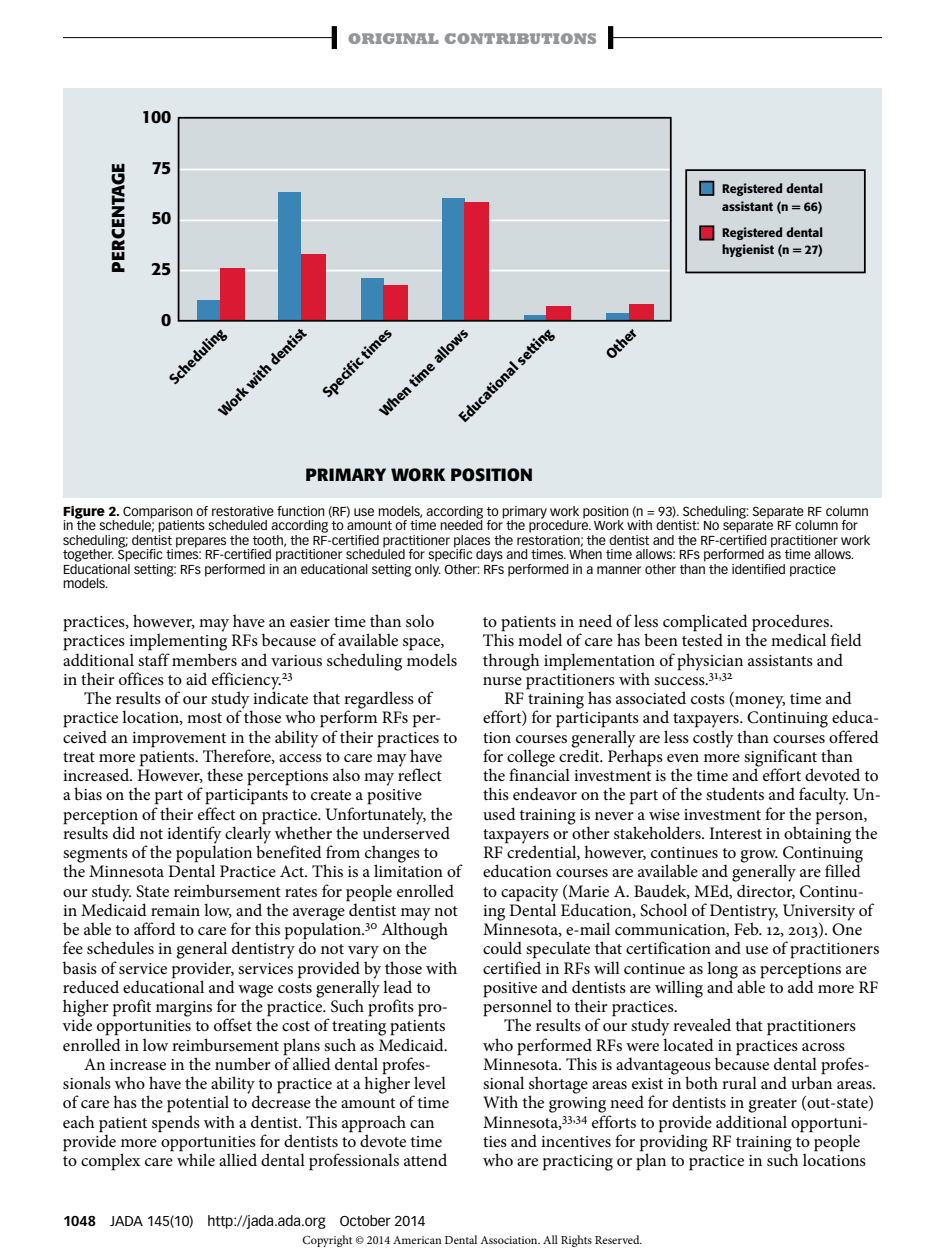
<style>
.page{position:relative;width:945px;height:1260px;background:#fff}
.page>*{position:absolute;margin:0;border:0;box-sizing:border-box;transform-origin:0 0}
.t1{font:17.5px/19.2px "Minion Pro";color:#000}
.t2{font:700 17.5px "Formata";letter-spacing:.02em;color:#000}
.t3{font:500 17.5px "Formata";letter-spacing:-.02em;color:#000}
.t4{font:800 15.75px "Rockwell";color:#939598}
.t5{font:500 14px "Formata";color:#000}
.t6{font:14px "Vectora LH";color:#000}
.t7{font:12.78px/14.5px "Vectora LH";color:#000}
.t8{font:500 12.25px/17.5px "Formata";color:#000}
.t9{font:12.25px "Minion Pro";color:#000}
.s1{font-weight:900}
.s2{font-weight:700}
</style>
<div class="page">
<div style="left:332px;top:26px;width:5px;height:23px;background:#000"></div>
<div style="left:608px;top:26px;width:5px;height:23px;background:#000"></div>
<hr style="left:63px;top:37px;width:272px;height:1px;background:#000">
<hr style="left:612px;top:37px;width:270px;height:1px;background:#000">
<div style="left:63px;top:88px;width:819px;height:410px;background:#e1e8ec"></div>
<div style="left:179px;top:118px;width:492px;height:203px;background:#d3dade"></div>
<hr style="left:179px;top:169px;width:491px;height:1px;background:#fff">
<hr style="left:179px;top:220px;width:491px;height:1px;background:#fff">
<hr style="left:179px;top:270px;width:491px;height:1px;background:#fff">
<div style="left:198px;top:300px;width:22px;height:21px;background:#3a84b6"></div>
<div style="left:220px;top:268px;width:24px;height:53px;background:#da1a32"></div>
<div style="left:279px;top:193px;width:22px;height:128px;background:#3a84b6"></div>
<div style="left:301px;top:254px;width:25px;height:67px;background:#da1a32"></div>
<div style="left:361px;top:278px;width:23px;height:43px;background:#3a84b6"></div>
<div style="left:384px;top:285px;width:24px;height:36px;background:#da1a32"></div>
<div style="left:442px;top:198px;width:23px;height:123px;background:#3a84b6"></div>
<div style="left:465px;top:202px;width:24px;height:119px;background:#da1a32"></div>
<div style="left:524px;top:315px;width:23px;height:6px;background:#3a84b6"></div>
<div style="left:547px;top:307px;width:24px;height:14px;background:#da1a32"></div>
<div style="left:606px;top:313px;width:23px;height:8px;background:#3a84b6"></div>
<div style="left:629px;top:305px;width:24px;height:16px;background:#da1a32"></div>
<div style="left:178px;top:117px;width:494px;height:205px;border:2px solid #000"></div>
<div style="left:686px;top:170px;width:179px;height:102px;background:#d3dade"></div>
<div style="left:685px;top:169px;width:181px;height:104px;border:2px solid #000"></div>
<div style="left:700px;top:182px;width:13px;height:13px;background:#3a84b6"></div>
<div style="left:699px;top:181px;width:15px;height:15px;border:2px solid #000"></div>
<div style="left:700px;top:226px;width:13px;height:14px;background:#da1a32"></div>
<div style="left:699px;top:225px;width:15px;height:15px;border:2px solid #000"></div>
<p class="t4" style="left:348px;top:29px;width:251px">ORIGINAL CONTRIBUTIONS</p>
<p class="t2" style="left:107px;top:273px;width:111px;rotate:-90deg">PERCENTAGE</p>
<p class="t3" style="left:142px;top:106px;width:31px">100</p>
<p class="t3" style="left:152px;top:157px;width:21px">75</p>
<p class="t3" style="left:151px;top:207px;width:22px">50</p>
<p class="t3" style="left:151px;top:258px;width:22px">25</p>
<p class="t3" style="left:161px;top:309px;width:12px">0</p>
<p class="t5" style="left:166px;top:376px;width:74px;rotate:-45deg">Scheduling</p>
<p class="t5" style="left:215px;top:407px;width:118px;rotate:-45deg">Work with dentist</p>
<p class="t5" style="left:319px;top:389px;width:92px;rotate:-45deg">Specific times</p>
<p class="t5" style="left:455px;top:414px;width:127px;rotate:-45deg">Educational setting</p>
<p class="t5" style="left:602px;top:351px;width:39px;rotate:-45deg">Other</p>
<p class="t5" style="left:376px;top:408px;width:119px;rotate:-45deg">When time allows</p>
<p class="t2" style="left:305px;top:464px;width:229px">PRIMARY WORK POSITION</p>
<p class="t8" style="left:722px;top:180px;width:102px">Registered dental assistant (n = 66)</p>
<p class="t8" style="left:722px;top:223px;width:102px">Registered dental hygienist (n = 27)</p>
<p class="t7" style="left:63px;top:504px;width:809px"><span class="s1">Figure 2.</span> Comparison of restorative function (RF) use models, according to primary work position (n = 93). Scheduling: Separate RF column in the schedule; patients scheduled according to amount of time needed for the procedure. Work with dentist: No separate RF column for scheduling; dentist prepares the tooth, the RF-certified practitioner places the restoration; the dentist and the RF-certified practitioner work together. Specific times: RF-certified practitioner scheduled for specific days and times. When time allows: RFs performed as time allows.<br>Educational setting: RFs performed in an educational setting only. Other: RFs performed in a manner other than the identified practice models.</p>
<p class="t1" style="left:63px;top:612px;width:396px">practices, however, may have an easier time than solo practices implementing RFs because of available space, additional staff members and various scheduling models in their offices to aid efficiency.<sup>23</sup></p>
<p class="t1" style="left:84px;top:689px;width:349px">The results of our study indicate that regardless of</p>
<p class="t1" style="left:63px;top:708px;width:380px">practice location, most of those who perform RFs per-</p>
<p class="t1" style="left:63px;top:728px;width:396px">ceived an improvement in the ability of their practices to</p>
<p class="t1" style="left:63px;top:747px;width:381px">treat more patients. Therefore, access to care may have</p>
<p class="t1" style="left:63px;top:766px;width:380px">increased. However, these perceptions also may reflect</p>
<p class="t1" style="left:63px;top:785px;width:360px">a bias on the part of participants to create a positive</p>
<p class="t1" style="left:63px;top:805px;width:391px">perception of their effect on practice. Unfortunately, the</p>
<p class="t1" style="left:63px;top:824px;width:388px">results did not identify clearly whether the underserved</p>
<p class="t1" style="left:63px;top:843px;width:377px">segments of the population benefited from changes to</p>
<p class="t1" style="left:63px;top:862px;width:400px">the Minnesota Dental Practice Act. This is a limitation of</p>
<p class="t1" style="left:63px;top:882px;width:393px">our study. State reimbursement rates for people enrolled</p>
<p class="t1" style="left:63px;top:901px;width:396px">in Medicaid remain low, and the average dentist may not</p>
<p class="t1" style="left:63px;top:920px;width:387px">be able to afford to care for this population.<sup>30</sup> Although</p>
<p class="t1" style="left:63px;top:939px;width:366px">fee schedules in general dentistry do not vary on the</p>
<p class="t1" style="left:63px;top:959px;width:396px">basis of service provider, services provided by those with</p>
<p class="t1" style="left:63px;top:978px;width:369px">reduced educational and wage costs generally lead to</p>
<p class="t1" style="left:63px;top:997px;width:387px">higher profit margins for the practice. Such profits pro-</p>
<p class="t1" style="left:63px;top:1016px;width:384px">vide opportunities to offset the cost of treating patients</p>
<p class="t1" style="left:63px;top:1036px;width:386px">enrolled in low reimbursement plans such as Medicaid.</p>
<p class="t1" style="left:84px;top:1055px;width:349px">An increase in the number of allied dental profes-</p>
<p class="t1" style="left:63px;top:1074px;width:384px">sionals who have the ability to practice at a higher level</p>
<p class="t1" style="left:63px;top:1093px;width:388px">of care has the potential to decrease the amount of time</p>
<p class="t1" style="left:63px;top:1113px;width:373px">each patient spends with a dentist. This approach can</p>
<p class="t1" style="left:63px;top:1132px;width:381px">provide more opportunities for dentists to devote time</p>
<p class="t1" style="left:63px;top:1151px;width:386px">to complex care while allied dental professionals attend</p>
<p class="t6" style="left:63px;top:1213px;width:364px"><span class="s2">1048</span> JADA 145(10) http://jada.ada.org October 2014</p>
<p class="t1" style="left:483px;top:612px;width:380px">to patients in need of less complicated procedures.<br>This model of care has been tested in the medical field through implementation of physician assistants and nurse practitioners with success.<sup>31,32</sup></p>
<p class="t1" style="left:483px;top:689px;width:399px;text-indent:21px">RF training has associated costs (money, time and effort) for participants and taxpayers. Continuing educa&shy;tion courses generally are less costly than courses offered for college credit. Perhaps even more significant than<br>the financial investment is the time and effort devoted to this endeavor on the part of the students and faculty. Un&shy;used training is never a wise investment for the person, taxpayers or other stakeholders. Interest in obtaining the RF credential, however, continues to grow. Continuing education courses are available and generally are filled<br>to capacity (Marie A. Baudek, MEd, director, Continu&shy;ing Dental Education, School of Dentistry, University of Minnesota, e-mail communication, Feb. 12, 2013). One could speculate that certification and use of practitioners certified in RFs will continue as long as perceptions are positive and dentists are willing and able to add more RF personnel to their practices.</p>
<p class="t1" style="left:483px;top:1016px;width:395px;text-indent:21px">The results of our study revealed that practitioners who performed RFs were located in practices across Minnesota. This is advantageous because dental profes&shy;sional shortage areas exist in both rural and urban areas.<br>With the growing need for dentists in greater (out-state)<br>Minnesota,<sup>33,34</sup> efforts to provide additional opportuni&shy;ties and incentives for providing RF training to people who are practicing or plan to practice in such locations</p>
<p class="t9" style="left:303px;top:1232px;width:341px">Copyright © 2014 American Dental Association. All Rights Reserved.</p>
</div>
